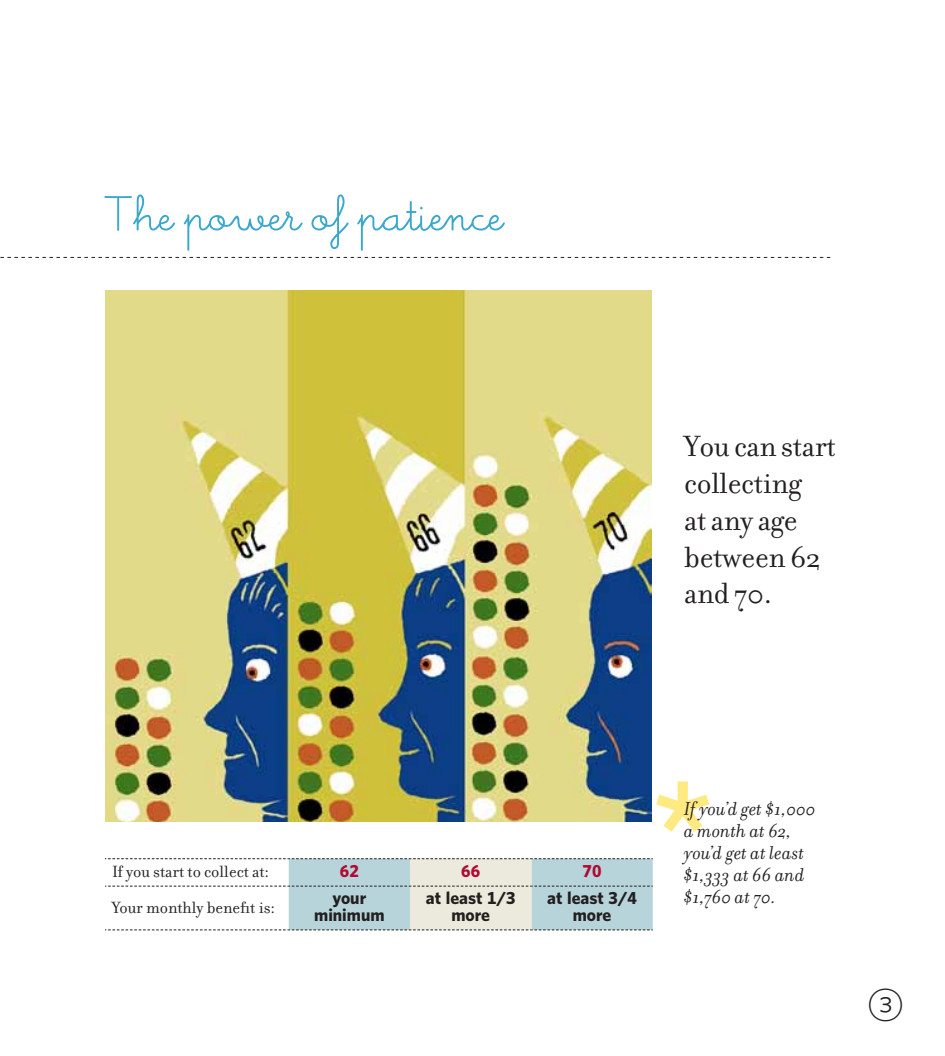
<style>
.page{position:relative;width:945px;height:1056px;background:#fff}
.page>*{position:absolute;margin:0;border:0;box-sizing:border-box;transform-origin:0 0}
.t1{font:500 54.6px "Memimas Alt";color:#3aa7cd}
.t2{font:35px "Whitney Index White Rd Lt";color:#231f20}
.t3{font:31.5px/36.8px "Filosofia OT";letter-spacing:-.01em;color:#231f20}
.t4{font:italic 20.3px/21.9px "Filosofia OT";color:#231f20}
.t5{font:17.5px "Filosofia OT";color:#231f20}
.t6{font:700 17.5px/17.5px "Whitney";color:#231f20;text-align:center}
.t7{font:700 17.5px "Whitney";color:#b10a32}
</style>
<div class="page">
<svg style="left:656px;top:781px;width:53px;height:50px"></svg>
<svg style="left:105px;top:858px;width:548px;height:72px"></svg>
<img style="left:105px;top:290px;width:546px;height:531px">
<svg style="left:0;top:257px;width:830px;height:1px"></svg>
<h1 class="t1" style="left:105px;top:187px;width:400px">The power of patience</h1>
<h3 class="t3" style="left:684px;top:428px;width:153px">You can start collecting<br>at any age between 62 and 70.</h3>
<p class="t5" style="left:112px;top:862px;width:159px">If you start to collect at:</p>
<p class="t7" style="left:340px;top:858px;width:20px">62</p>
<p class="t7" style="left:461px;top:858px;width:20px">66</p>
<p class="t7" style="left:583px;top:858px;width:20px">70</p>
<p class="t5" style="left:112px;top:897px;width:165px">Your monthly benefit is:</p>
<p class="t6" style="left:314px;top:888px;width:72px">your minimum</p>
<p class="t6" style="left:426px;top:888px;width:91px">at least 1/3 more</p>
<p class="t6" style="left:547px;top:888px;width:91px">at least 3/4 more</p>
<p class="t4" style="left:684px;top:798px;width:133px">If you’d get $1,000 a month at 62, you’d get at least $1,333 at 66 and $1,760 at 70.</p>
<h2 class="t2" style="left:868px;top:988px;width:37px">3</h2>
</div>
